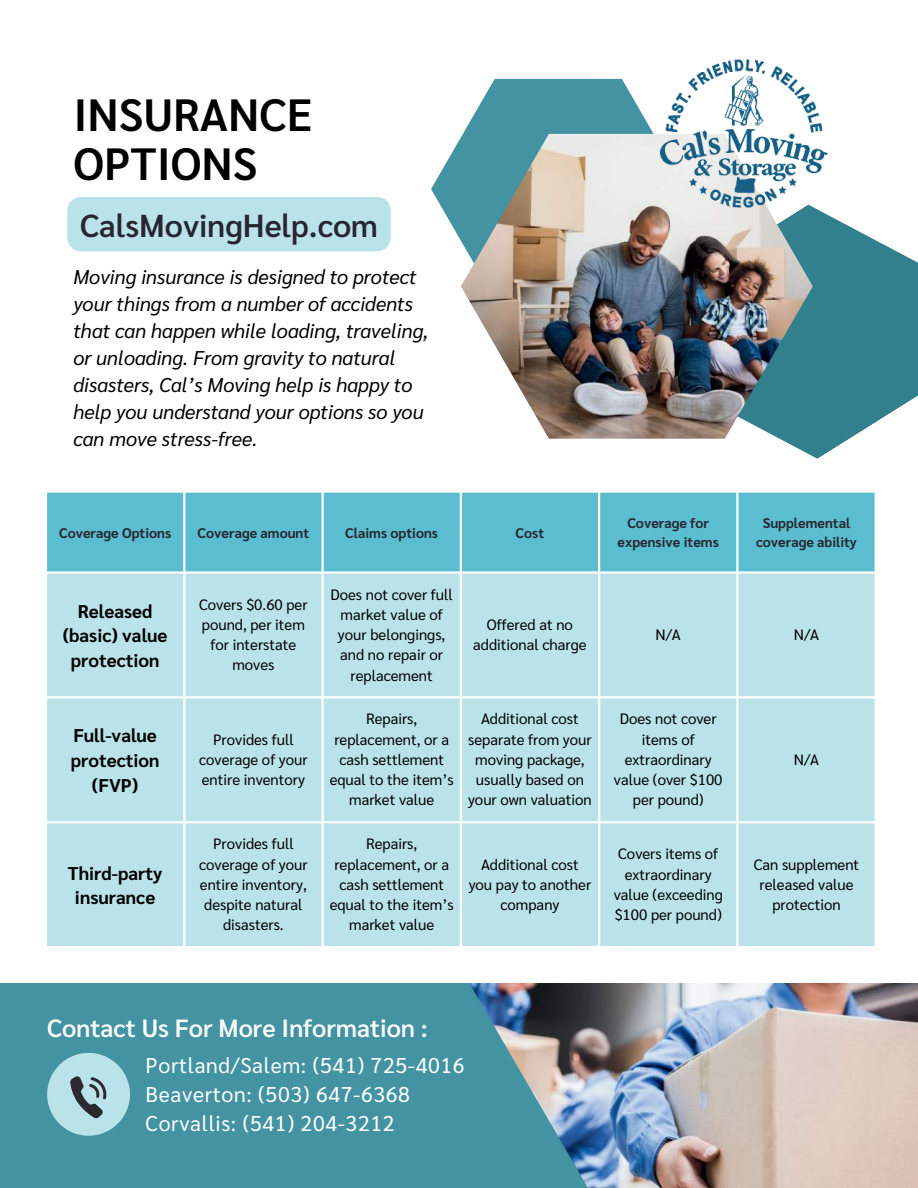
<style>
.page{position:relative;width:918px;height:1188px;background:#fff}
.page>*{position:absolute;margin:0;border:0;box-sizing:border-box;transform-origin:0 0}
.t1{font:600 45.15px/48.3px "Sarabun";color:#000}
.t2{font:600 31.8px "Sarabun";color:#272630}
.t3{font:600 24.9px "Sarabun";color:#fff}
.t4{font:21.3px/29.4px "Sarabun";letter-spacing:.03em;color:#fff}
.t5{font:italic 19.95px/27px "Sarabun";color:#000}
.t6{font:700 18.45px/24.8px "Sarabun";color:#000;text-align:center}
.t7{font:15px/20.2px "Sarabun";color:#000;text-align:center}
.t8{font:700 13.95px/19.2px "Sarabun";color:#272630;text-align:center}
</style>
<div class="page">
<svg style="left:431px;top:79px;width:215px;height:162px;fill:#4393a2"></svg>
<svg style="left:780px;top:221px;width:138px;height:238px;fill:#32808e"></svg>
<img style="left:461px;top:134px;width:352px;height:305px">
<div style="left:47px;top:493px;width:828px;height:78px;background:#5abed0"></div>
<div style="left:47px;top:574px;width:828px;height:372px;background:#bae2e9"></div>
<img style="left:594px;top:984px;width:324px;height:204px">
<svg style="left:0;top:984px;width:594px;height:204px;background:#48909f"></svg>
<svg style="left:47px;top:1053px;width:83px;height:83px;background:#93c0c9"></svg>
<img style="left:646px;top:60px;width:193px;height:164px">
<div style="left:67px;top:197px;width:324px;height:54px;background:#bae2e9"></div>
<h1 class="t1" style="left:73px;top:92px;width:240px">INSURANCE<br>OPTIONS</h1>
<h2 class="t2" style="left:80px;top:207px;width:300px">CalsMovingHelp.com</h2>
<p class="t5" style="left:73px;top:264px;width:357px">Moving insurance is designed to protect your things from a number of accidents that can happen while loading, traveling, or unloading. From gravity to natural disasters, Cal’s Moving help is happy to help you understand your options so you can move stress-free.</p>
<p class="t8" style="left:59px;top:523px;width:114px">Coverage Options</p>
<p class="t8" style="left:198px;top:523px;width:113px">Coverage amount</p>
<p class="t8" style="left:345px;top:523px;width:94px">Claims options</p>
<p class="t8" style="left:516px;top:523px;width:30px">Cost</p>
<p class="t8" style="left:618px;top:513px;width:103px">Coverage for expensive items</p>
<p class="t8" style="left:756px;top:513px;width:103px">Supplemental coverage ability</p>
<p class="t6" style="left:63px;top:599px;width:106px">Released (basic) value protection</p>
<p class="t7" style="left:199px;top:594px;width:110px">Covers $0.60 per pound, per item for interstate moves</p>
<p class="t7" style="left:330px;top:584px;width:124px">Does not cover full market value of your belongings, and no repair or replacement</p>
<p class="t7" style="left:473px;top:615px;width:115px">Offered at no additional charge</p>
<p class="t7" style="left:656px;top:625px;width:27px">N/A</p>
<p class="t7" style="left:794px;top:625px;width:27px">N/A</p>
<p class="t6" style="left:71px;top:724px;width:90px">Full-value protection (FVP)</p>
<p class="t7" style="left:199px;top:729px;width:110px">Provides full coverage of your entire inventory</p>
<p class="t7" style="left:330px;top:709px;width:125px">Repairs, replacement, or a cash settlement equal to the item’s market value</p>
<p class="t7" style="left:468px;top:709px;width:125px">Additional cost separate from your moving package, usually based on your own valuation</p>
<p class="t7" style="left:614px;top:709px;width:110px">Does not cover items of extraordinary value (over $100 per pound)</p>
<p class="t7" style="left:794px;top:750px;width:27px">N/A</p>
<p class="t6" style="left:68px;top:861px;width:96px">Third-party insurance</p>
<p class="t7" style="left:199px;top:834px;width:110px">Provides full coverage of your entire inventory, despite natural disasters.</p>
<p class="t7" style="left:330px;top:834px;width:125px">Repairs, replacement, or a cash settlement equal to the item’s market value</p>
<p class="t7" style="left:469px;top:854px;width:124px">Additional cost you pay to another company</p>
<p class="t7" style="left:614px;top:844px;width:111px">Covers items of extraordinary value (exceeding $100 per pound)</p>
<p class="t7" style="left:754px;top:854px;width:107px">Can supplement released value protection</p>
<h3 class="t3" style="left:47px;top:1014px;width:382px">Contact Us For More Information :</h3>
<h3 class="t4" style="left:146px;top:1050px;width:320px">Portland/Salem: (541) 725-4016<br>Beaverton: (503) 647-6368<br>Corvallis: (541) 204-3212</h3>
</div>
